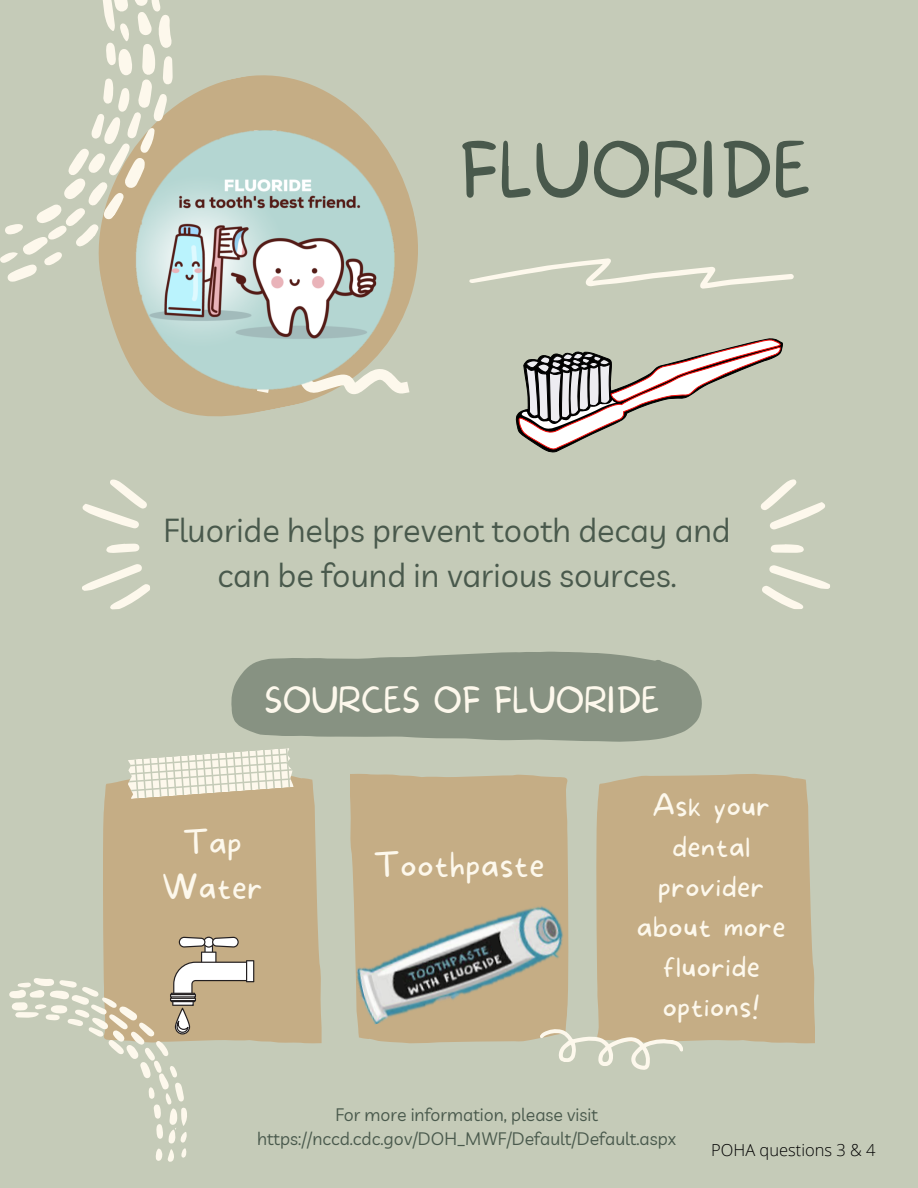
<style>
.page{position:relative;width:918px;height:1188px;background:#c5cbb8}
.page>*{position:absolute;margin:0;border:0;box-sizing:border-box;transform-origin:0 0}
.t1{font:100 72px "More Sugar";color:#49594c}
.t2{font:100 33.9px "More Sugar";color:#fdf8ec}
.t3{font:100 33.15px "More Sugar";letter-spacing:.02em;color:#fdf8ec}
.t4{font:32.4px/45px "Livvic";color:#49594c;text-align:center}
.t5{font:100 32.4px/45px "More Sugar";letter-spacing:.02em;color:#fdf8ec;text-align:center}
.t6{font:100 28.95px/40.2px "More Sugar";letter-spacing:.02em;color:#fdf8ec;text-align:center}
.t7{font:17.7px/24.3px "Livvic";color:#49594c;text-align:center}
.t8{font:300 16.5px "Open Sans";color:#000}
</style>
<div class="page">
<svg style="left:240px;top:75px;width:178px;height:227px"></svg>
<svg style="left:0;top:0;width:240px;height:351px"></svg>
<svg style="left:231px;top:651px;width:471px;height:91px;background:#8f9989"></svg>
<div style="left:103px;top:776px;width:218px;height:268px;background:#c5ad85"></div>
<div style="left:596px;top:774px;width:219px;height:270px;background:#c5ad85"></div>
<div style="left:350px;top:774px;width:218px;height:269px;background:#c5ad85"></div>
<svg style="left:126px;top:748px;width:168px;height:51px"></svg>
<svg style="left:537px;top:1026px;width:147px;height:44px"></svg>
<svg style="left:82px;top:564px;width:68px;height:46px"></svg>
<svg style="left:82px;top:479px;width:65px;height:50px"></svg>
<svg style="left:106px;top:543px;width:34px;height:10px"></svg>
<svg style="left:762px;top:565px;width:68px;height:44px"></svg>
<svg style="left:760px;top:479px;width:65px;height:51px"></svg>
<svg style="left:771px;top:544px;width:33px;height:9px"></svg>
<svg style="left:469px;top:258px;width:325px;height:31px"></svg>
<svg style="left:170px;top:937px;width:84px;height:98px;background:#c4b294"></svg>
<svg style="left:516px;top:338px;width:266px;height:114px"></svg>
<img style="left:350px;top:900px;width:219px;height:126px">
<img style="left:123px;top:122px;width:286px;height:295px">
<svg style="left:9px;top:938px;width:222px;height:224px"></svg>
<h1 class="t1" style="left:459px;top:129px;width:354px">FLUORIDE</h1>
<h3 class="t4" style="left:163px;top:507px;width:569px">Fluoride helps prevent tooth decay and can be found in various sources.</h3>
<h2 class="t2" style="left:265px;top:681px;width:397px">SOURCES OF FLUORIDE</h2>
<h3 class="t5" style="left:162px;top:821px;width:102px">Tap<br>Water</h3>
<h3 class="t3" style="left:373px;top:845px;width:173px">Toothpaste</h3>
<h3 class="t6" style="left:637px;top:787px;width:150px">Ask your dental provider about more fluoride options!</h3>
<p class="t7" style="left:257px;top:1102px;width:421px">For more information, please visit https://nccd.cdc.gov/DOH_MWF/Default/Default.aspx</p>
<p class="t8" style="left:711px;top:1138px;width:166px">POHA questions 3 &amp; 4</p>
</div>
